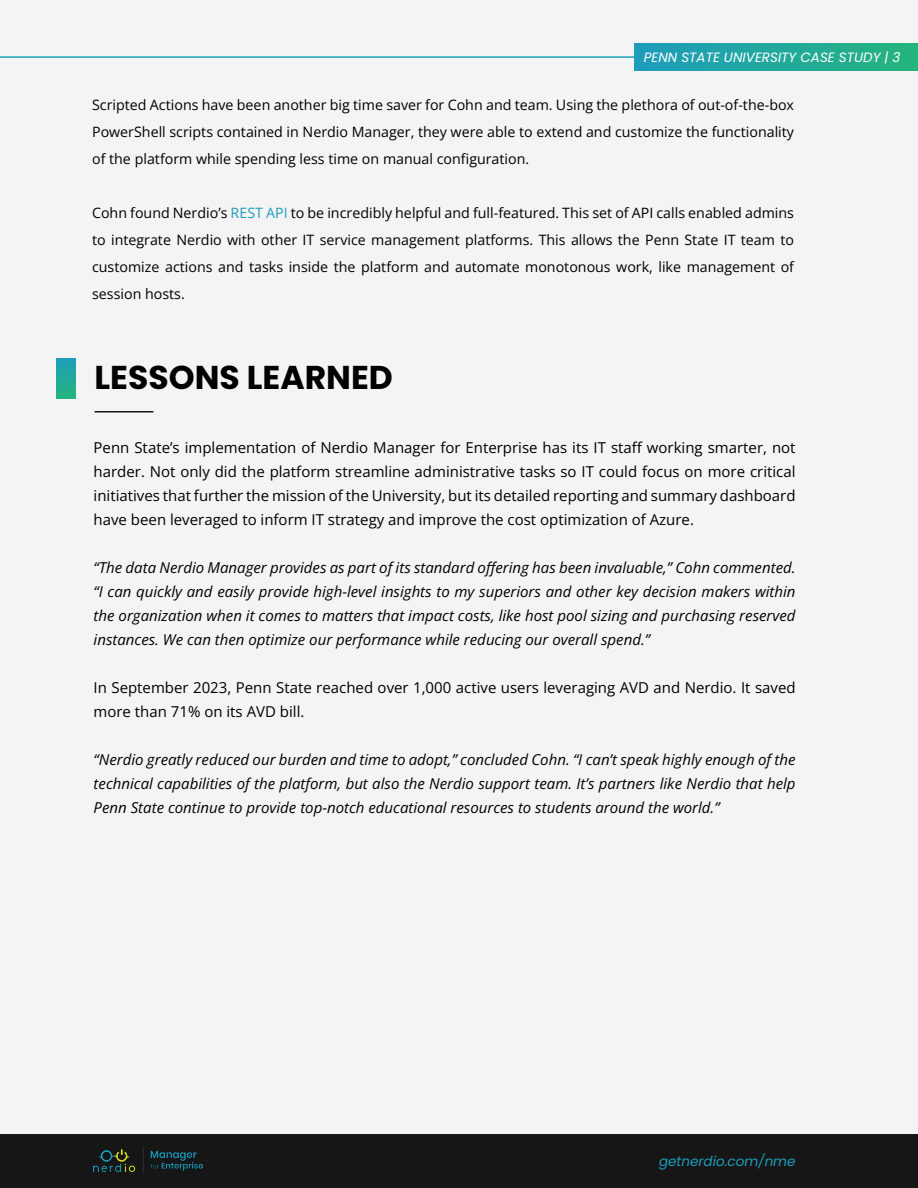
<style>
.page{position:relative;width:918px;height:1188px;background:#f4f4f4}
.page>*{position:absolute;margin:0;border:0;box-sizing:border-box;transform-origin:0 0}
.t1{font:700 33px "Poppins";color:#000}
.t2{font:italic 15px/24px "Open Sans";color:#000;text-align:justify}
.t3{font:15px/24px "Open Sans";color:#000;text-align:justify}
.t4{font:14.25px/27px "Open Sans";color:#000;text-align:justify}
.t5{font:italic 13.5px "Poppins";color:#fff}
.t6{font:italic 13.5px "Poppins";color:#1e9dba}
.s1{color:#1e9dba}
</style>
<div class="page">
<hr style="left:0;top:56px;width:746px;height:2px;background:#1e9eba">
<div style="left:634px;top:43px;width:284px;height:28px;background:linear-gradient(to right,#1e9cbd,#25b47c)"></div>
<div style="left:0;top:1134px;width:918px;height:54px;background:#161617"></div>
<img style="left:94px;top:1147px;width:109px;height:27px">
<div style="left:56px;top:358px;width:20px;height:40px;background:linear-gradient(to bottom,#1f9dba,#25b380)"></div>
<hr style="left:95px;top:411px;width:58px;height:1px;background:#141414">
<p class="t5" style="left:644px;top:50px;width:258px">PENN STATE UNIVERSITY CASE STUDY | 3</p>
<p class="t4" style="left:92px;top:91px;width:704px">Scripted Actions have been another big time saver for Cohn and team. Using the plethora of out-of-the-box PowerShell scripts contained in Nerdio Manager, they were able to extend and customize the functionality of the platform while spending less time on manual configuration.</p>
<p class="t4" style="left:92px;top:199px;width:704px">Cohn found Nerdio’s <span class="s1">REST API</span> to be incredibly helpful and full-featured. This set of API calls enabled admins to integrate Nerdio with other IT service management platforms. This allows the Penn State IT team to customize actions and tasks inside the platform and automate monotonous work, like management of session hosts.</p>
<h1 class="t1" style="left:95px;top:358px;width:300px">LESSONS LEARNED</h1>
<p class="t3" style="left:94px;top:435px;width:704px">Penn State’s implementation of Nerdio Manager for Enterprise has its IT staff working smarter, not harder. Not only did the platform streamline administrative tasks so IT could focus on more critical initiatives that further the mission of the University, but its detailed reporting and summary dashboard have been leveraged to inform IT strategy and improve the cost optimization of Azure.</p>
<p class="t2" style="left:94px;top:555px;width:704px">“The data Nerdio Manager provides as part of its standard offering has been invaluable,” Cohn commented. “I can quickly and easily provide high-level insights to my superiors and other key decision makers within the organization when it comes to matters that impact costs, like host pool sizing and purchasing reserved instances. We can then optimize our performance while reducing our overall spend.”</p>
<p class="t3" style="left:94px;top:675px;width:704px">In September 2023, Penn State reached over 1,000 active users leveraging AVD and Nerdio. It saved more than 71% on its AVD bill.</p>
<p class="t2" style="left:94px;top:747px;width:704px">“Nerdio greatly reduced our burden and time to adopt,” concluded Cohn. “I can’t speak highly enough of the technical capabilities of the platform, but also the Nerdio support team. It’s partners like Nerdio that help Penn State continue to provide top-notch educational resources to students around the world.”</p>
<p class="t6" style="left:659px;top:1153px;width:138px">getnerdio.com/nme</p>
</div>
